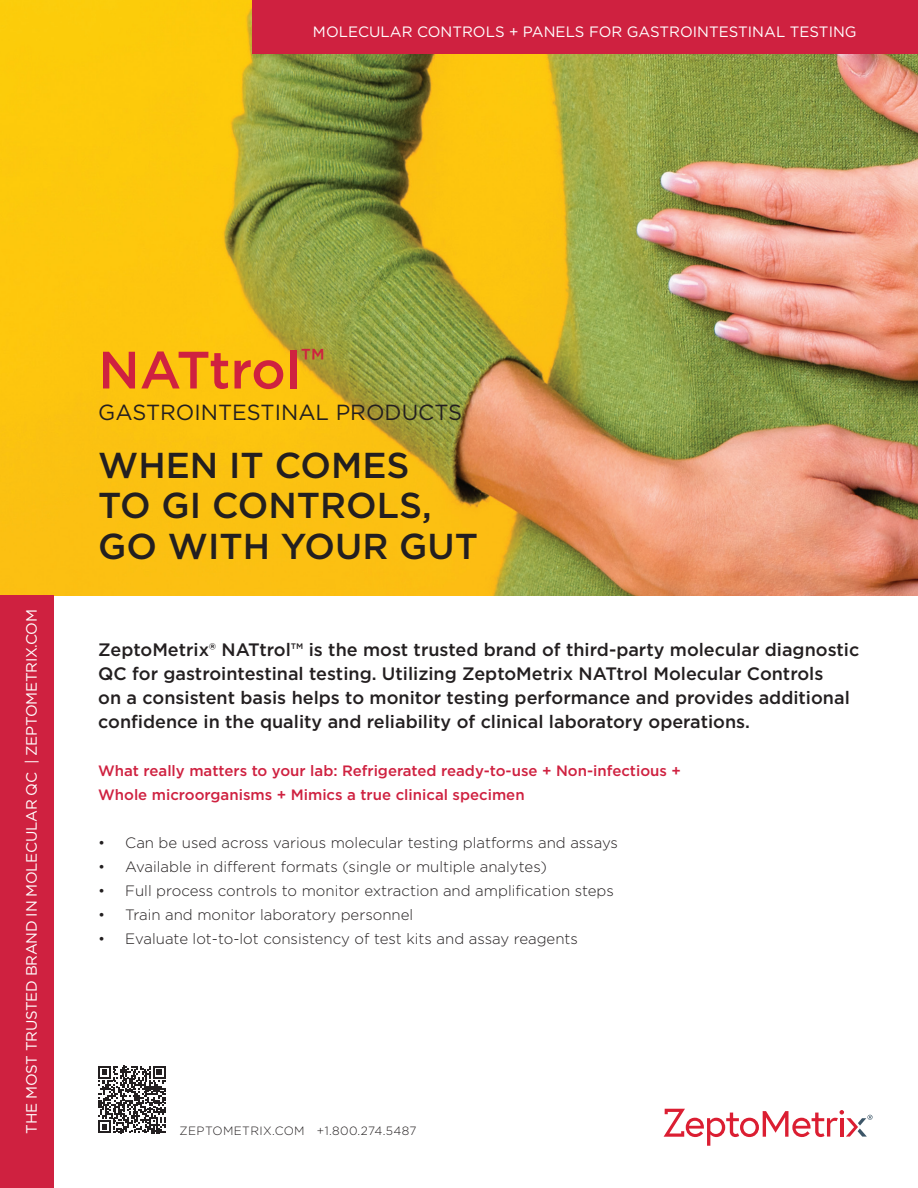
<style>
.page{position:relative;width:918px;height:1188px;background:#fff}
.page>*{position:absolute;margin:0;border:0;box-sizing:border-box;transform-origin:0 0}
.t1{font:500 52.5px "Gotham";letter-spacing:-.01em;color:#cf2140}
.t2{font:500 36px/40.5px "Gotham";color:#231f20}
.t3{font:21.9px "Gotham";color:#231f20}
.t4{font:500 18px/24px "Gotham";color:#231f20}
.t5{font:300 15px "Gotham";color:#231f20}
.t6{font:500 15px "Gotham";color:#cf2140}
.t7{font:15px "Gotham";letter-spacing:-.015em;color:#fff}
.t8{font:300 12px "Gotham";letter-spacing:.03em;color:#231f20}
</style>
<div class="page">
<img style="left:0;top:0;width:918px;height:595px">
<div style="left:252px;top:0;width:666px;height:54px;background:#cf2140"></div>
<div style="left:0;top:595px;width:54px;height:593px;background:#cf2140"></div>
<svg style="left:98px;top:1066px;width:68px;height:67px"></svg>
<svg style="left:664px;top:1109px;width:209px;height:37px"></svg>
<p class="t7" style="left:313px;top:22px;width:545px">MOLECULAR CONTROLS + PANELS FOR GASTROINTESTINAL TESTING</p>
<p class="t7" style="left:22px;top:1134px;width:526px;rotate:-90deg">THE MOST TRUSTED BRAND IN MOLECULAR QC | ZEPTOMETRIX.COM</p>
<h1 class="t1" style="left:98px;top:336px;width:228px">NATtrol<sup>™</sup></h1>
<p class="t3" style="left:98px;top:398px;width:365px">GASTROINTESTINAL PRODUCTS</p>
<p class="t2" style="left:98px;top:445px;width:335px">WHEN IT COMES<br>TO GI CONTROLS,</p>
<p class="t2" style="left:98px;top:526px;width:381px">GO WITH YOUR GUT</p>
<p class="t4" style="left:98px;top:637px;width:763px">ZeptoMetrix® NATtrol™ is the most trusted brand of third-party molecular diagnostic QC for gastrointestinal testing. Utilizing ZeptoMetrix NATtrol Molecular Controls<br>on a consistent basis helps to monitor testing performance and provides additional confidence in the quality and reliability of clinical laboratory operations.</p>
<p class="t6" style="left:98px;top:761px;width:584px">What really matters to your lab: Refrigerated ready-to-use + Non-infectious +</p>
<p class="t6" style="left:98px;top:785px;width:428px">Whole microorganisms + Mimics a true clinical specimen</p>
<p class="t5" style="left:98px;top:833px;width:521px">• Can be used across various molecular testing platforms and assays</p>
<p class="t5" style="left:98px;top:857px;width:450px">• Available in different formats (single or multiple analytes)</p>
<p class="t5" style="left:98px;top:881px;width:517px">• Full process controls to monitor extraction and amplification steps</p>
<p class="t5" style="left:98px;top:905px;width:317px">• Train and monitor laboratory personnel</p>
<p class="t5" style="left:98px;top:929px;width:481px">• Evaluate lot-to-lot consistency of test kits and assay reagents</p>
<p class="t8" style="left:180px;top:1123px;width:239px">ZEPTOMETRIX.COM +1.800.274.5487</p>
</div>
